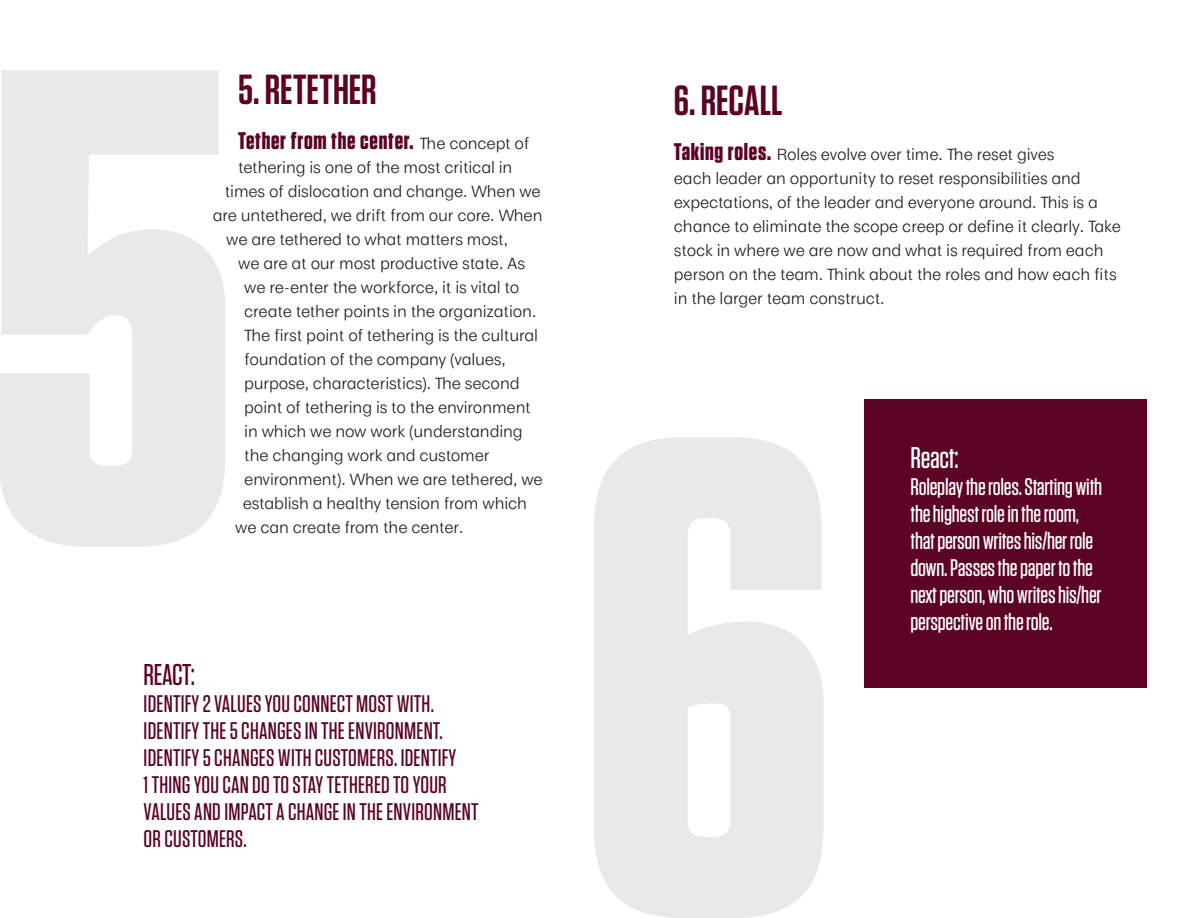
<style>
.page{position:relative;width:1188px;height:918px;background:#fff}
.page>*{position:absolute;margin:0;border:0;box-sizing:border-box;transform-origin:0 0}
.t1{font:600 42px "Tungsten";color:#5c0324}
.t2{font:500 30px "Tungsten";letter-spacing:-.01em;color:#fff}
.t3{font:500 30px "Tungsten";letter-spacing:-.015em;color:#5c0324}
.t4{font:500 24px/27px "Tungsten";letter-spacing:.01em;color:#5c0324}
.t5{font:500 24px/27px "Tungsten";letter-spacing:-.01em;color:#fff}
.t6{font:700 24px "Tungsten";letter-spacing:.03em;color:#5c0324}
.t7{font:15px/24px "Moriston";letter-spacing:-.01em;color:#231f20}
.s1{font-family:"Moriston";font-weight:400;font-size:15px;color:#231f20}
.s2{font-family:"Tungsten";font-weight:700;font-size:24px;color:#5c0324}
</style>
<div class="page">
<div style="left:865px;top:399px;width:282px;height:288px;background:#5c0324"></div>
<svg style="left:0;top:70px;width:225px;height:477px;fill:#e9e9e9"></svg>
<svg style="left:594px;top:437px;width:230px;height:481px;fill:#e9e9e9"></svg>
<p class="t1" style="left:238px;top:67px;width:140px">5. RETETHER</p>
<p class="t6" style="left:238px;top:128px;width:293px">Tether from the center. <span class="s1">The concept of</span></p>
<p class="t7" style="left:238px;top:155px;width:276px">tethering is one of the most critical in</p>
<p class="t7" style="left:225px;top:179px;width:318px">times of dislocation and change. When we</p>
<p class="t7" style="left:213px;top:203px;width:331px">are untethered, we drift from our core. When</p>
<p class="t7" style="left:226px;top:227px;width:283px">we are tethered to what matters most,</p>
<p class="t7" style="left:238px;top:251px;width:288px">we are at our most productive state. As</p>
<p class="t7" style="left:244px;top:275px;width:277px">we re-enter the workforce, it is vital to</p>
<p class="t7" style="left:244px;top:299px;width:294px">create tether points in the organization.</p>
<p class="t7" style="left:244px;top:323px;width:295px">The first point of tethering is the cultural</p>
<p class="t7" style="left:244px;top:347px;width:263px">foundation of the company (values,</p>
<p class="t7" style="left:244px;top:371px;width:277px">purpose, characteristics). The second</p>
<p class="t7" style="left:244px;top:395px;width:288px">point of tethering is to the environment</p>
<p class="t7" style="left:244px;top:419px;width:280px">in which we now work (understanding</p>
<p class="t7" style="left:244px;top:443px;width:247px">the changing work and customer</p>
<p class="t7" style="left:244px;top:467px;width:300px">environment). When we are tethered, we</p>
<p class="t7" style="left:243px;top:491px;width:286px">establish a healthy tension from which</p>
<p class="t7" style="left:235px;top:515px;width:230px">we can create from the center.</p>
<p class="t3" style="left:144px;top:659px;width:53px">REACT:</p>
<p class="t4" style="left:144px;top:691px;width:336px">IDENTIFY 2 VALUES YOU CONNECT MOST WITH.<br>IDENTIFY THE 5 CHANGES IN THE ENVIRONMENT.<br>IDENTIFY 5 CHANGES WITH CUSTOMERS. IDENTIFY<br>1 THING YOU CAN DO TO STAY TETHERED TO YOUR VALUES AND IMPACT A CHANGE IN THE ENVIRONMENT OR CUSTOMERS.</p>
<p class="t1" style="left:674px;top:78px;width:110px">6. RECALL</p>
<p class="t7" style="left:674px;top:141px;width:449px"><span class="s2">Taking roles.</span> Roles evolve over time. The reset gives<br>each leader an opportunity to reset responsibilities and expectations, of the leader and everyone around. This is a chance to eliminate the scope creep or define it clearly. Take stock in where we are now and what is required from each person on the team. Think about the roles and how each fits in the larger team construct.</p>
<p class="t2" style="left:910px;top:442px;width:50px">React:</p>
<p class="t5" style="left:910px;top:473px;width:193px">Roleplay the roles. Starting with the highest role in the room, that person writes his/her role down. Passes the paper to the next person, who writes his/her perspective on the role.</p>
</div>
